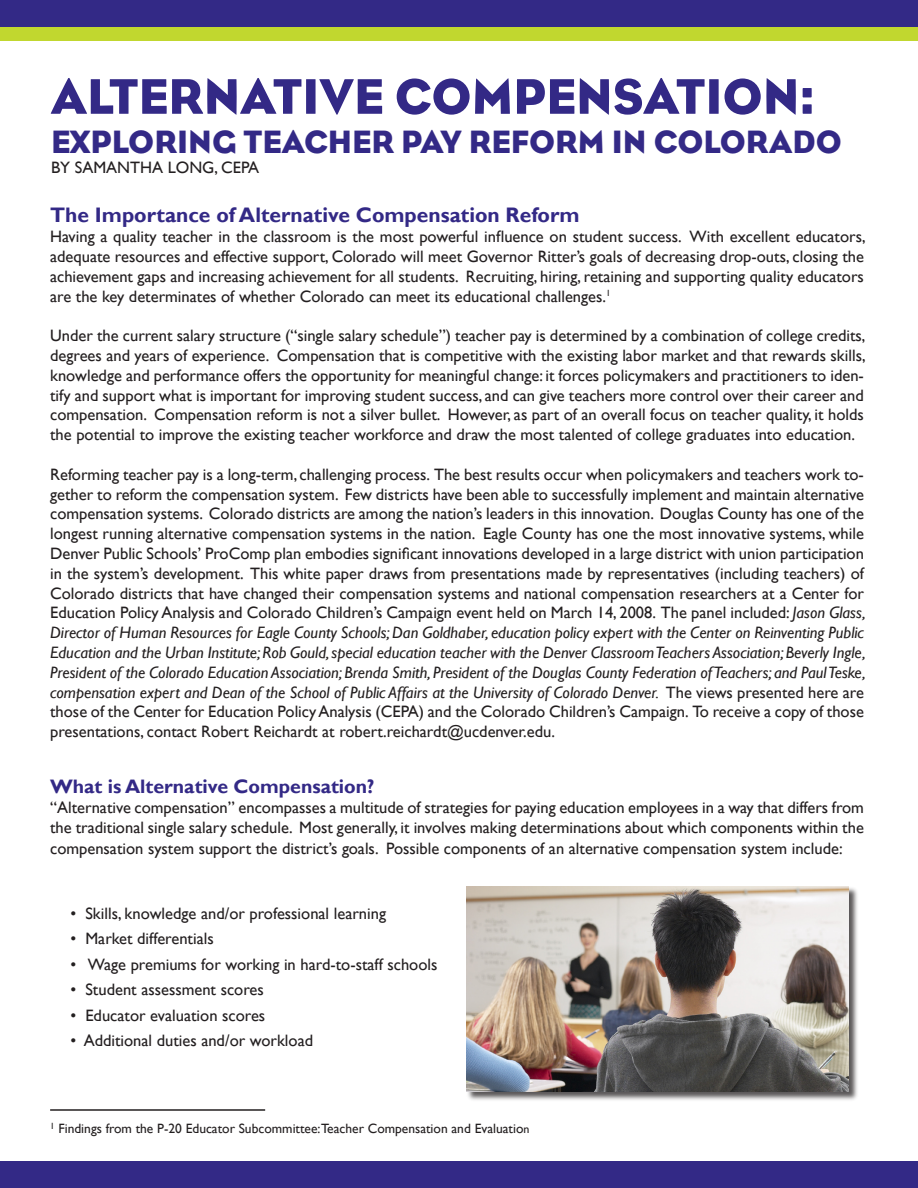
<style>
.page{position:relative;width:918px;height:1188px;background:#fff}
.page>*{position:absolute;margin:0;border:0;box-sizing:border-box;transform-origin:0 0}
.t1{font:51px "Eagle";color:#332986}
.t2{font:33px "Eagle";color:#332986}
.t3{font:700 21px "Gill Sans";color:#332986}
.t4{font:700 19.5px "Gill Sans";color:#332986}
.t5{font:16.5px/19.8px "Gill Sans";color:#231f20;text-align:justify}
.t6{font:13.5px "Gill Sans";color:#231f20}
.s1{font-style:italic}
.s2{font-size:12px}
</style>
<div class="page">
<div style="left:0;top:0;width:918px;height:27px;background:#332986"></div>
<div style="left:0;top:27px;width:918px;height:13px;background:#c1d72f"></div>
<hr style="left:50px;top:1109px;width:215px;height:2px;background:#231f20">
<div style="left:465px;top:885px;width:394px;height:217px;background:#231f20;opacity:.75"></div>
<img style="left:467px;top:886px;width:382px;height:206px">
<div style="left:0;top:1161px;width:918px;height:27px;background:#332986"></div>
<p class="t1" style="left:51px;top:67px;width:765px">ALTERNATIVE COMPENSATION:</p>
<p class="t2" style="left:51px;top:123px;width:792px">EXPLORING TEACHER PAY REFORM IN COLORADO</p>
<p class="t5" style="left:51px;top:158px;width:210px">BY SAMANTHA LONG, CEPA</p>
<p class="t3" style="left:50px;top:203px;width:531px">The Importance of Alternative Compensation Reform</p>
<p class="t5" style="left:50px;top:227px;width:817px">Having a quality teacher in the classroom is the most powerful influence on student success. With excellent educators, adequate resources and effective support, Colorado will meet Governor Ritter’s goals of decreasing drop-outs, closing the achievement gaps and increasing achievement for all students. Recruiting, hiring, retaining and supporting quality educators are the key determinates of whether Colorado can meet its educational challenges.<sup>1</sup></p>
<p class="t5" style="left:50px;top:326px;width:817px">Under the current salary structure (“single salary schedule”) teacher pay is determined by a combination of college credits, degrees and years of experience. Compensation that is competitive with the existing labor market and that rewards skills, knowledge and performance offers the opportunity for meaningful change: it forces policymakers and practitioners to iden&shy;tify and support what is important for improving student success, and can give teachers more control over their career and compensation. Compensation reform is not a silver bullet. However, as part of an overall focus on teacher quality, it holds the potential to improve the existing teacher workforce and draw the most talented of college graduates into education.</p>
<p class="t5" style="left:50px;top:465px;width:817px">Reforming teacher pay is a long-term, challenging process. The best results occur when policymakers and teachers work to&shy;gether to reform the compensation system. Few districts have been able to successfully implement and maintain alternative compensation systems. Colorado districts are among the nation’s leaders in this innovation. Douglas County has one of the longest running alternative compensation systems in the nation. Eagle County has one the most innovative systems, while Denver Public Schools’ ProComp plan embodies significant innovations developed in a large district with union participation in the system’s development. This white paper draws from presentations made by representatives (including teachers) of Colorado districts that have changed their compensation systems and national compensation researchers at a Center for Education Policy Analysis and Colorado Children’s Campaign event held on March 14, 2008. The panel included: <span class="s1">Jason Glass, Director of Human Resources for Eagle County Schools; Dan Goldhaber, education policy expert with the Center on Reinventing Public Education and the Urban Institute; Rob Gould, special education teacher with the Denver Classroom Teachers Association; Beverly Ingle, President of the Colorado Education Association; Brenda Smith, President of the Douglas County Federation of Teachers; and Paul Teske, compensation expert and Dean of the School of Public Affairs at the University of Colorado Denver.</span> The views presented here are those of the Center for Education Policy Analysis (CEPA) and the Colorado Children’s Campaign. To receive a copy of those presentations, contact Robert Reichardt at robert.reichardt@ucdenver.edu.</p>
<p class="t4" style="left:50px;top:775px;width:326px">What is Alternative Compensation?</p>
<p class="t5" style="left:50px;top:798px;width:815px">“Alternative compensation” encompasses a multitude of strategies for paying education employees in a way that differs from the traditional single salary schedule. Most generally, it involves making determinations about which components within the</p>
<p class="t5" style="left:50px;top:839px;width:794px">compensation system support the district’s goals. Possible components of an alternative compensation system include:</p>
<p class="t5" style="left:70px;top:904px;width:317px">• Skills, knowledge and/or professional learning</p>
<p class="t5" style="left:70px;top:929px;width:145px">• Market differentials</p>
<p class="t5" style="left:70px;top:955px;width:369px">• Wage premiums for working in hard-to-staff schools</p>
<p class="t5" style="left:70px;top:980px;width:195px">• Student assessment scores</p>
<p class="t5" style="left:70px;top:1006px;width:196px">• Educator evaluation scores</p>
<p class="t5" style="left:70px;top:1031px;width:244px">• Additional duties and/or workload</p>
<p class="t6" style="left:50px;top:1121px;width:481px"><sup>1</sup> Findings from the P-20 Educator Subcommittee:Teacher Compensation and Evaluatio<span class="s2">n</span></p>
</div>
